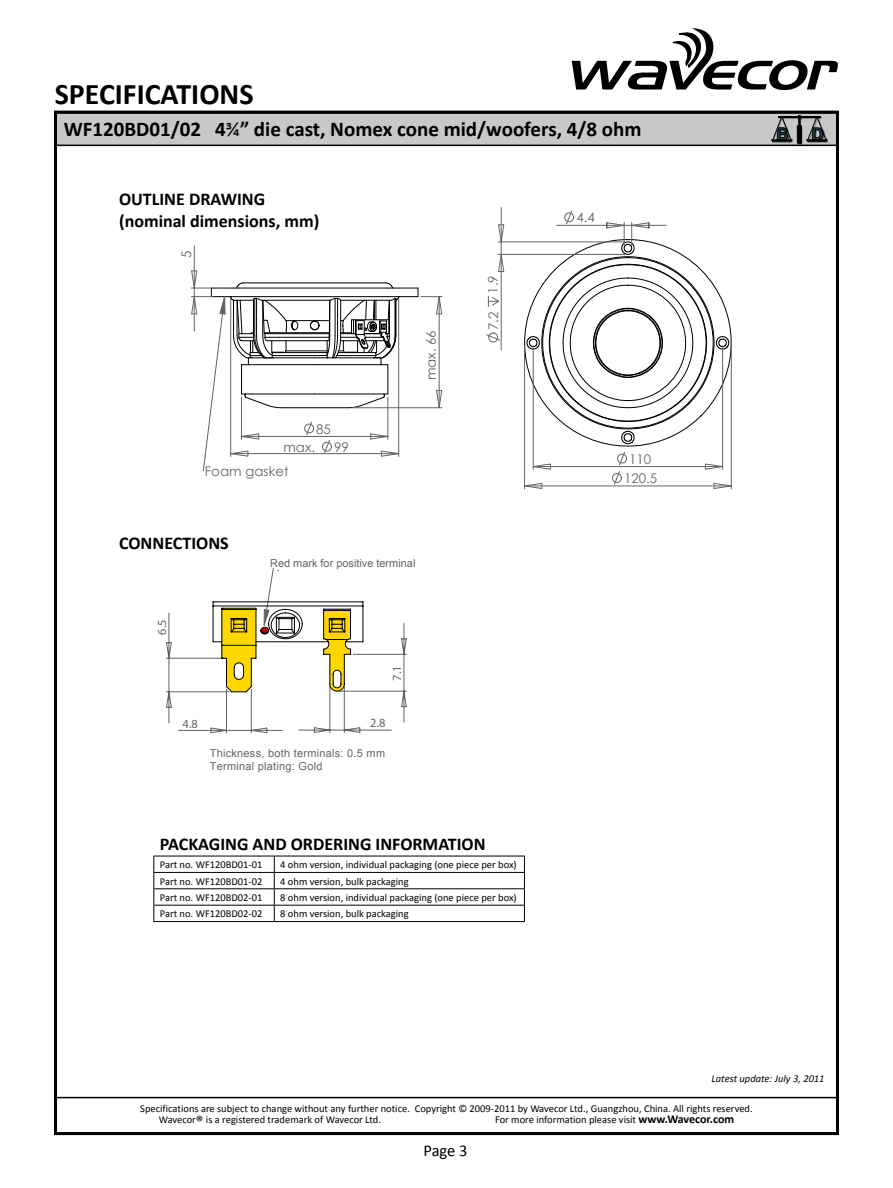
<style>
.page{position:relative;width:893px;height:1188px;background:#fff}
.page>*{position:absolute;margin:0;border:0;box-sizing:border-box;transform-origin:0 0}
.t1{font:700 30px "Calibri";color:#000}
.t2{font:700 21px "Calibri";color:#000}
.t3{font:700 18px/21.6px "Calibri";color:#000}
.t4{font:16.5px "Calibri";color:#000}
.t5{font:13.35px "Century Gothic";color:#646464}
.t6{font:12.45px "Arial";color:#646464}
.t7{font:10.95px/13.5px "Arial";letter-spacing:.025em;color:#646464}
.t8{font:10.95px "Arial";color:#646464}
.t9{font:10.5px/11.2px "Calibri";color:#000}
.t10{font:italic 10.5px "Calibri";color:#000}
.s1{font-weight:400}
.s2{font-size:15px}
.s3{font-weight:700;font-size:12px}
</style>
<div class="page">
<div style="left:55px;top:113px;width:783px;height:32px;background:#c8c8c8"></div>
<div style="left:54px;top:112px;width:785px;height:34px;border:2px solid #000"></div>
<div style="left:54px;top:1097px;width:785px;height:37px;border:2px solid #000"></div>
<svg style="left:572px;top:28px;width:266px;height:62px"></svg>
<img style="left:771px;top:143px;width:56px;height:3px">
<svg style="left:771px;top:115px;width:56px;height:28px"></svg>
<hr style="left:153px;top:872px;width:121px;height:1px;background:#000">
<hr style="left:274px;top:872px;width:251px;height:1px;background:#000">
<hr style="left:153px;top:888px;width:121px;height:1px;background:#000">
<hr style="left:274px;top:888px;width:251px;height:1px;background:#000">
<hr style="left:153px;top:905px;width:121px;height:1px;background:#000">
<svg style="left:153px;top:857px;width:1px;height:64px"></svg>
<hr style="left:274px;top:905px;width:251px;height:1px;background:#000">
<svg style="left:274px;top:857px;width:1px;height:64px"></svg>
<svg style="left:524px;top:857px;width:1px;height:64px"></svg>
<hr style="left:153px;top:921px;width:121px;height:1px;background:#000">
<hr style="left:274px;top:921px;width:251px;height:1px;background:#000">
<hr style="left:153px;top:856px;width:121px;height:1px;background:#000">
<hr style="left:274px;top:856px;width:251px;height:1px;background:#000">
<svg style="left:166px;top:567px;width:241px;height:167px"></svg>
<hr style="left:388px;top:288px;width:30px;height:1px;background:#000">
<hr style="left:388px;top:296px;width:30px;height:1px;background:#000">
<svg style="left:515px;top:241px;width:217px;height:215px"></svg>
<hr style="left:194px;top:246px;width:1px;height:42px;background:#646464">
<hr style="left:352px;top:407px;width:90px;height:1px;background:#646464">
<hr style="left:439px;top:297px;width:1px;height:111px;background:#646464">
<svg style="left:436px;top:390px;width:7px;height:19px"></svg>
<svg style="left:418px;top:288px;width:25px;height:27px"></svg>
<svg style="left:191px;top:270px;width:209px;height:202px"></svg>
<svg style="left:713px;top:482px;width:18px;height:7px"></svg>
<svg style="left:525px;top:482px;width:18px;height:7px"></svg>
<hr style="left:525px;top:486px;width:206px;height:1px;background:#646464">
<hr style="left:731px;top:346px;width:1px;height:143px;background:#646464">
<hr style="left:524px;top:346px;width:1px;height:143px;background:#646464">
<svg style="left:526px;top:210px;width:204px;height:235px"></svg>
<hr style="left:533px;top:346px;width:1px;height:123px;background:#646464">
<hr style="left:722px;top:346px;width:1px;height:123px;background:#646464">
<hr style="left:533px;top:466px;width:190px;height:1px;background:#646464">
<svg style="left:532px;top:463px;width:19px;height:7px"></svg>
<svg style="left:705px;top:463px;width:18px;height:7px"></svg>
<svg style="left:612px;top:451px;width:15px;height:34px"></svg>
<svg style="left:486px;top:332px;width:15px;height:11px"></svg>
<svg style="left:488px;top:296px;width:11px;height:10px"></svg>
<hr style="left:498px;top:242px;width:127px;height:1px;background:#646464">
<hr style="left:498px;top:254px;width:127px;height:1px;background:#646464">
<hr style="left:501px;top:208px;width:1px;height:34px;background:#646464">
<hr style="left:501px;top:242px;width:1px;height:108px;background:#646464">
<svg style="left:498px;top:224px;width:7px;height:19px"></svg>
<svg style="left:498px;top:254px;width:7px;height:18px"></svg>
<h1 class="t1" style="left:55px;top:75px;width:200px">SPECIFICATIONS</h1>
<h2 class="t2" style="left:64px;top:115px;width:579px">WF120BD01/02 4<span class="s1">¾</span>” die cast, Nomex cone mid/woofers, 4/8 ohm</h2>
<h3 class="t3" style="left:119px;top:188px;width:202px">OUTLINE DRAWING (nominal dimensions, mm)</h3>
<p class="t5" style="left:177px;top:258px;width:9px;rotate:-90deg">5</p>
<p class="t5" style="left:316px;top:419px;width:16px">85</p>
<p class="t5" style="left:283px;top:437px;width:33px">max.</p>
<p class="t5" style="left:334px;top:437px;width:16px">99</p>
<p class="t5" style="left:205px;top:462px;width:85px">Foam gasket</p>
<p class="t5" style="left:422px;top:380px;width:52px;rotate:-90deg">max. 66</p>
<h3 class="t3" style="left:119px;top:532px;width:111px">CONNECTIONS</h3>
<p class="t6" style="left:154px;top:635px;width:17px;rotate:-90deg">6.5</p>
<p class="t8" style="left:270px;top:556px;width:147px">Red mark for positive terminal</p>
<p class="t6" style="left:389px;top:681px;width:17px;rotate:-90deg">7.1</p>
<p class="t6" style="left:183px;top:716px;width:17px">4.8</p>
<p class="t6" style="left:370px;top:715px;width:17px">2.8</p>
<p class="t7" style="left:210px;top:746px;width:177px">Thickness, both terminals: 0.5 mm<br>Terminal plating: Gold</p>
<p class="t5" style="left:484px;top:294px;width:20px;rotate:-90deg">1.9</p>
<p class="t5" style="left:484px;top:330px;width:20px;rotate:-90deg">7.2</p>
<h3 class="t3" style="left:160px;top:833px;width:327px">PACKAGING AND ORDERING INFORMATION</h3>
<p class="t9" style="left:160px;top:859px;width:104px">Part no. WF120BD01-01</p>
<p class="t9" style="left:280px;top:859px;width:238px">4 ohm version, individual packaging (one piece per box)</p>
<p class="t9" style="left:160px;top:875px;width:104px">Part no. WF120BD01-02</p>
<p class="t9" style="left:280px;top:875px;width:130px">4 ohm version, bulk packaging</p>
<p class="t9" style="left:160px;top:892px;width:104px">Part no. WF120BD02-01</p>
<p class="t9" style="left:280px;top:892px;width:238px">8 ohm version, individual packaging (one piece per box)</p>
<p class="t9" style="left:160px;top:908px;width:104px">Part no. WF120BD02-02</p>
<p class="t9" style="left:280px;top:908px;width:130px">8 ohm version, bulk packaging</p>
<p class="t5" style="left:576px;top:208px;width:20px">4.4</p>
<p class="t5" style="left:629px;top:450px;width:24px">110</p>
<p class="t5" style="left:624px;top:469px;width:35px">120.5</p>
<p class="t10" style="left:711px;top:1071px;width:115px">Latest update: July 3, 2011</p>
<p class="t9" style="left:159px;top:1103px;width:595px;text-indent:-19px">Specifications are subject to change without any further notice. Copyright © 2009-2011 by Wavecor Ltd., Guangzhou, China. All rights reserved.<br>Wavecor<span class="s2">®</span> is a registered trademark of Wavecor Ltd.</p>
<p class="t9" style="left:495px;top:1114px;width:241px">For more information please visit <span class="s3">www.Wavecor.com</span></p>
<h3 class="t4" style="left:423px;top:1140px;width:46px">Page 3</h3>
</div>
